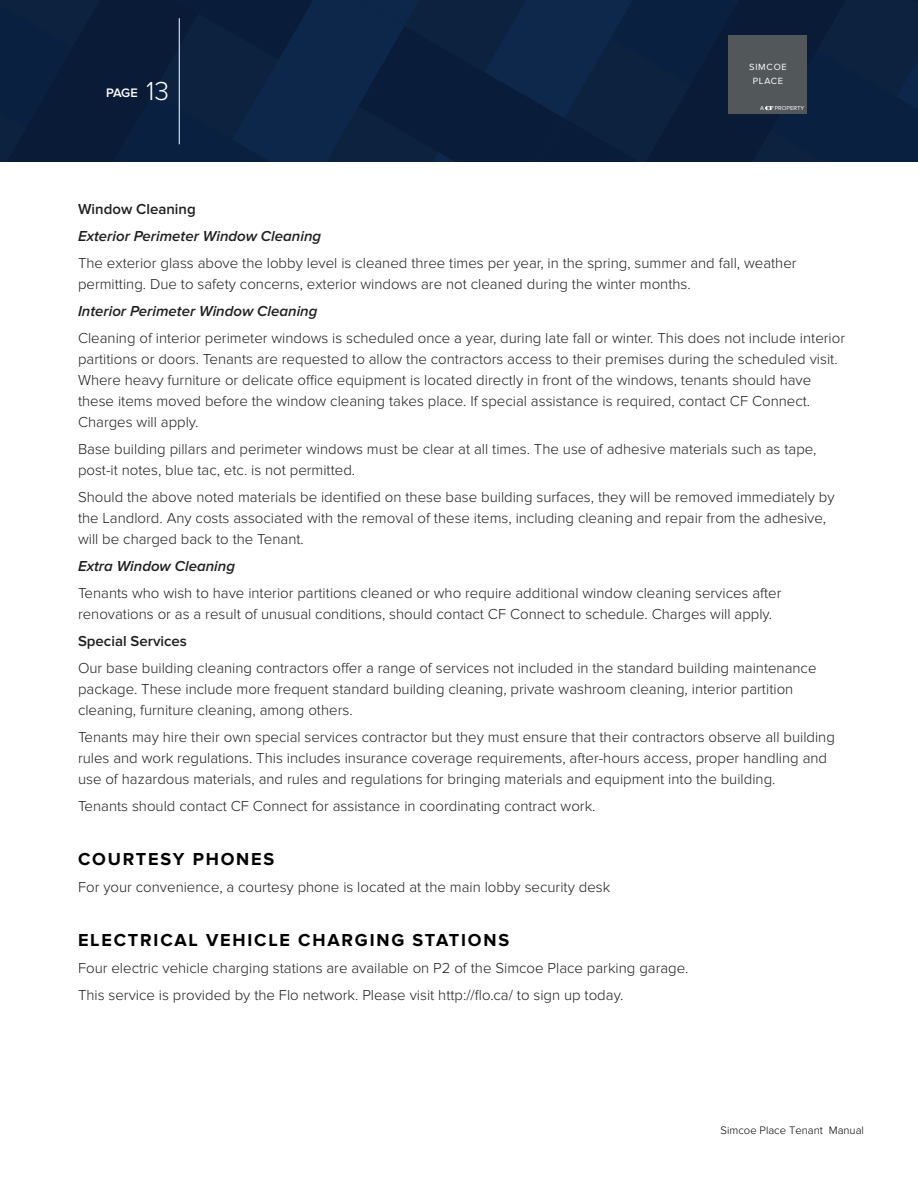
<style>
.page{position:relative;width:918px;height:1188px;background:#fff}
.page>*{position:absolute;margin:0;border:0;box-sizing:border-box;transform-origin:0 0}
.t1{font:700 18px "Proxima Nova";letter-spacing:.1em;color:#000}
.t2{font:300 15px/21px "Proxima Nova";color:#201d1e}
.t3{font:italic 600 15px "Proxima Nova";color:#201d1e}
.t4{font:600 15px "Proxima Nova";color:#201d1e}
.t5{font:600 12.75px "Proxima Nova";color:#fff}
.t6{font:300 11.25px "Proxima Nova";color:#000}
.t7{font:9.3px/14.5px "Proxima Nova";letter-spacing:.08em;color:#fff;text-align:center}
.t8{font:6px "Proxima Nova";color:#fff}
.s1{font-weight:300;font-size:27px}
</style>
<div class="page">
<div style="left:0;top:0;width:918px;height:162px;background:#09203f"></div>
<hr style="left:179px;top:18px;width:1px;height:126px;background:#fff">
<div style="left:729px;top:35px;width:78px;height:79px;background:#52575a"></div>
<svg style="left:765px;top:106px;width:8px;height:4px"></svg>
<p class="t5" style="left:106px;top:85px;width:64px">PAGE <span class="s1">13</span></p>
<p class="t7" style="left:749px;top:59px;width:39px">SIMCOE<br>PLACE</p>
<p class="t8" style="left:760px;top:105px;width:5px">A</p>
<p class="t8" style="left:775px;top:105px;width:31px">PROPERTY</p>
<p class="t4" style="left:78px;top:201px;width:119px">Window Cleaning</p>
<p class="t3" style="left:78px;top:228px;width:245px">Exterior Perimeter Window Cleaning</p>
<p class="t2" style="left:78px;top:253px;width:720px">The exterior glass above the lobby level is cleaned three times per year, in the spring, summer and fall, weather permitting. Due to safety concerns, exterior windows are not cleaned during the winter months.</p>
<p class="t3" style="left:78px;top:303px;width:241px">Interior Perimeter Window Cleaning</p>
<p class="t2" style="left:78px;top:328px;width:769px">Cleaning of interior perimeter windows is scheduled once a year, during late fall or winter. This does not include interior partitions or doors. Tenants are requested to allow the contractors access to their premises during the scheduled visit.<br>Where heavy furniture or delicate office equipment is located directly in front of the windows, tenants should have these items moved before the window cleaning takes place. If special assistance is required, contact CF Connect.<br>Charges will apply.</p>
<p class="t2" style="left:78px;top:439px;width:740px">Base building pillars and perimeter windows must be clear at all times. The use of adhesive materials such as tape, post-it notes, blue tac, etc. is not permitted.</p>
<p class="t2" style="left:78px;top:487px;width:758px">Should the above noted materials be identified on these base building surfaces, they will be removed immediately by the Landlord. Any costs associated with the removal of these items, including cleaning and repair from the adhesive, will be charged back to the Tenant.</p>
<p class="t3" style="left:78px;top:558px;width:159px">Extra Window Cleaning</p>
<p class="t2" style="left:78px;top:583px;width:705px">Tenants who wish to have interior partitions cleaned or who require additional window cleaning services after renovations or as a result of unusual conditions, should contact CF Connect to schedule. Charges will apply.</p>
<p class="t4" style="left:78px;top:633px;width:111px">Special Services</p>
<p class="t2" style="left:78px;top:658px;width:740px">Our base building cleaning contractors offer a range of services not included in the standard building maintenance package. These include more frequent standard building cleaning, private washroom cleaning, interior partition cleaning, furniture cleaning, among others.</p>
<p class="t2" style="left:78px;top:727px;width:758px">Tenants may hire their own special services contractor but they must ensure that their contractors observe all building rules and work regulations. This includes insurance coverage requirements, after-hours access, proper handling and use of hazardous materials, and rules and regulations for bringing materials and equipment into the building.</p>
<p class="t2" style="left:78px;top:796px;width:519px">Tenants should contact CF Connect for assistance in coordinating contract work.</p>
<p class="t1" style="left:78px;top:849px;width:198px">COURTESY PHONES</p>
<p class="t2" style="left:78px;top:877px;width:534px">For your convenience, a courtesy phone is located at the main lobby security desk</p>
<p class="t1" style="left:78px;top:930px;width:433px">ELECTRICAL VEHICLE CHARGING STATIONS</p>
<p class="t2" style="left:78px;top:955px;width:612px;line-height:27px">Four electric vehicle charging stations are available on P2 of the Simcoe Place parking garage.<br>This service is provided by the Flo network. Please visit http://flo.ca/ to sign up today.</p>
<p class="t6" style="left:721px;top:1124px;width:145px">Simcoe Place Tenant Manual</p>
</div>
